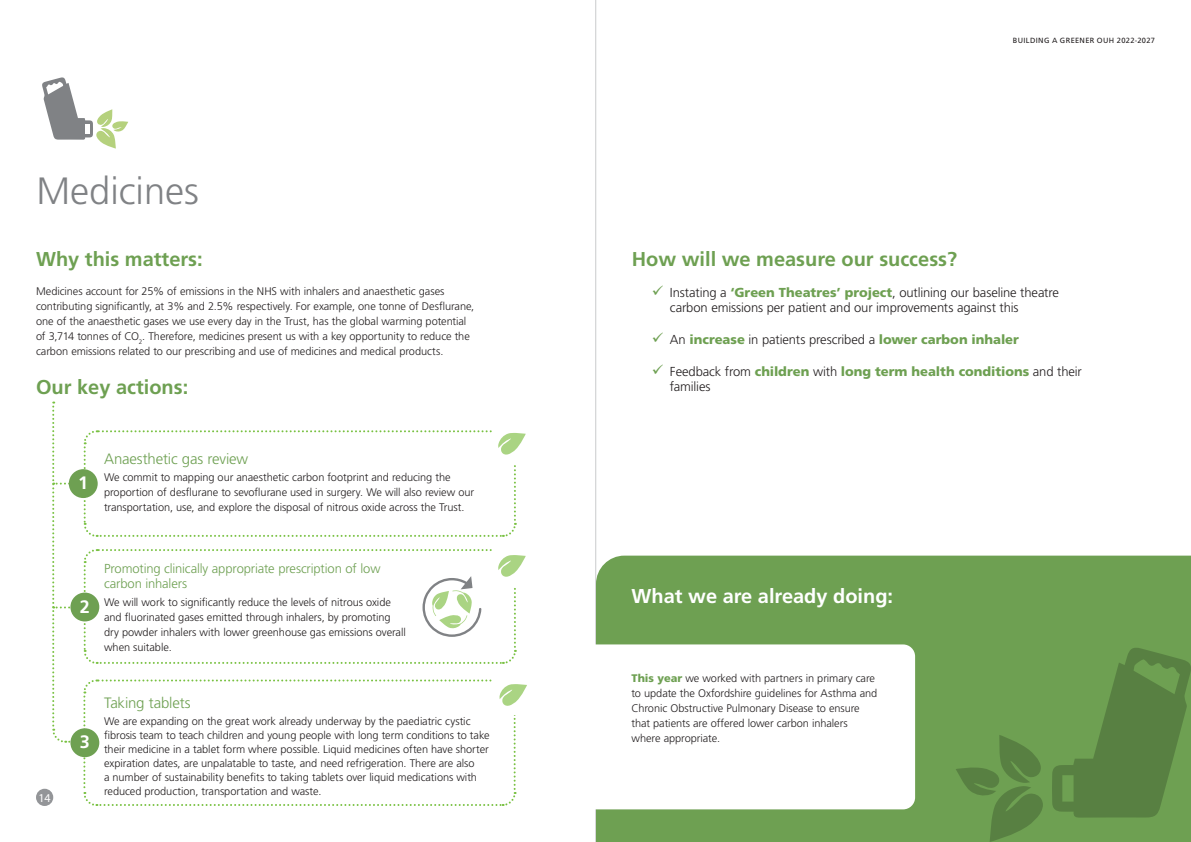
<style>
.page{position:relative;width:1191px;height:842px;background:#fff}
.page>*{position:absolute;margin:0;border:0;box-sizing:border-box;transform-origin:0 0}
.t1{font:300 38px "Frutiger";color:#808285}
.t2{font:700 20px "Frutiger";color:#6ea052}
.t3{font:700 20px "Frutiger";color:#fff}
.t4{font:700 18px "Frutiger";color:#fff}
.t5{font:300 15px "Frutiger";letter-spacing:-.01em;color:#6ea052}
.t6{font:300 13px/15px "Frutiger";letter-spacing:-.01em;color:#231f20}
.t7{font:300 13px/15px "Frutiger";letter-spacing:-.01em;color:#6ea052}
.t8{font:900 13px "Frutiger";color:#6ea052}
.t9{font:12px "Myriad Pro";color:#fff}
.t10{font:300 11px/15px "Frutiger";letter-spacing:-.005em;color:#231f20}
.t11{font:7.5px "Frutiger";letter-spacing:.045em;color:#231f20}
.s1{color:#6ea052}
.s2{font-weight:900;color:#6ea052}
.s3{font-weight:300;color:#231f20}
</style>
<div class="page">
<div style="left:36px;top:789px;width:17px;height:17px;background:#939598;border-radius:50%"></div>
<hr style="left:595px;top:0;width:1px;height:842px;background:#939598">
<div style="left:596px;top:556px;width:595px;height:286px;background:#6ea052"></div>
<div style="left:573px;top:644px;width:342px;height:165px;background:#fff;border-radius:12px"></div>
<svg style="left:1052px;top:647px;width:139px;height:171px;background:#618e49"></svg>
<svg style="left:955px;top:735px;width:88px;height:107px;background:#65924b"></svg>
<svg style="left:42px;top:77px;width:86px;height:72px"></svg>
<svg style="left:51px;top:402px;width:476px;height:404px"></svg>
<h1 class="t1" style="left:36px;top:170px;width:164px">Medicines</h1>
<h2 class="t2" style="left:36px;top:247px;width:168px">Why this matters:</h2>
<p class="t10" style="left:36px;top:284px;width:440px">Medicines account for 25% of emissions in the NHS with inhalers and anaesthetic gases contributing significantly, at 3% and 2.5% respectively. For example, one tonne of Desflurane, one of the anaesthetic gases we use every day in the Trust, has the global warming potential of 3,714 tonnes of CO<sub>2</sub>. Therefore, medicines present us with a key opportunity to reduce the carbon emissions related to our prescribing and use of medicines and medical products.</p>
<h2 class="t2" style="left:36px;top:375px;width:154px">Our key actions:</h2>
<p class="t9" style="left:38px;top:790px;width:14px">14</p>
<h3 class="t4" style="left:78px;top:472px;width:12px">1</h3>
<h3 class="t5" style="left:104px;top:450px;width:146px">Anaesthetic gas review</h3>
<p class="t10" style="left:104px;top:470px;width:371px">We commit to mapping our anaesthetic carbon footprint and reducing the proportion of desflurane to sevoflurane used in surgery. We will also review our transportation, use, and explore the disposal of nitrous oxide across the Trust.</p>
<h3 class="t4" style="left:80px;top:596px;width:12px">2</h3>
<p class="t7" style="left:104px;top:561px;width:278px">Promoting clinically appropriate prescription of low carbon inhalers</p>
<p class="t10" style="left:104px;top:595px;width:303px">We will work to significantly reduce the levels of nitrous oxide and fluorinated gases emitted through inhalers, by promoting dry powder inhalers with lower greenhouse gas emissions overall when suitable.</p>
<h3 class="t4" style="left:80px;top:731px;width:12px">3</h3>
<h3 class="t5" style="left:104px;top:694px;width:88px">Taking tablets</h3>
<p class="t10" style="left:104px;top:714px;width:387px;line-height:14px">We are expanding on the great work already underway by the paediatric cystic fibrosis team to teach children and young people with long term conditions to take their medicine in a tablet form where possible. Liquid medicines often have shorter expiration dates, are unpalatable to taste, and need refrigeration. There are also<br>a number of sustainability benefits to taking tablets over liquid medications with reduced production, transportation and waste.</p>
<p class="t11" style="left:1012px;top:36px;width:144px">BUILDING A GREENER OUH 2022-2027</p>
<h2 class="t2" style="left:632px;top:247px;width:327px">How will we measure our success?</h2>
<p class="t6" style="left:670px;top:285px;width:391px;text-indent:-18px"><span class="s1">✓</span> Instating a <span class="s2">‘Green Theatres’ project</span>, outlining our baseline theatre carbon emissions per patient and our improvements against this</p>
<p class="t8" style="left:652px;top:331px;width:368px">✓ <span class="s3">An</span> increase <span class="s3">in patients prescribed a</span> lower carbon inhaler</p>
<p class="t6" style="left:670px;top:364px;width:413px;text-indent:-18px"><span class="s1">✓</span> Feedback from <span class="s2">children</span> with <span class="s2">long term health conditions</span> and their families</p>
<h2 class="t3" style="left:631px;top:584px;width:263px">What we are already doing:</h2>
<p class="t10" style="left:631px;top:670px;width:247px"><span class="s2">This year</span> we worked with partners in primary care to update the Oxfordshire guidelines for Asthma and Chronic Obstructive Pulmonary Disease to ensure that patients are offered lower carbon inhalers where appropriate.</p>
</div>
